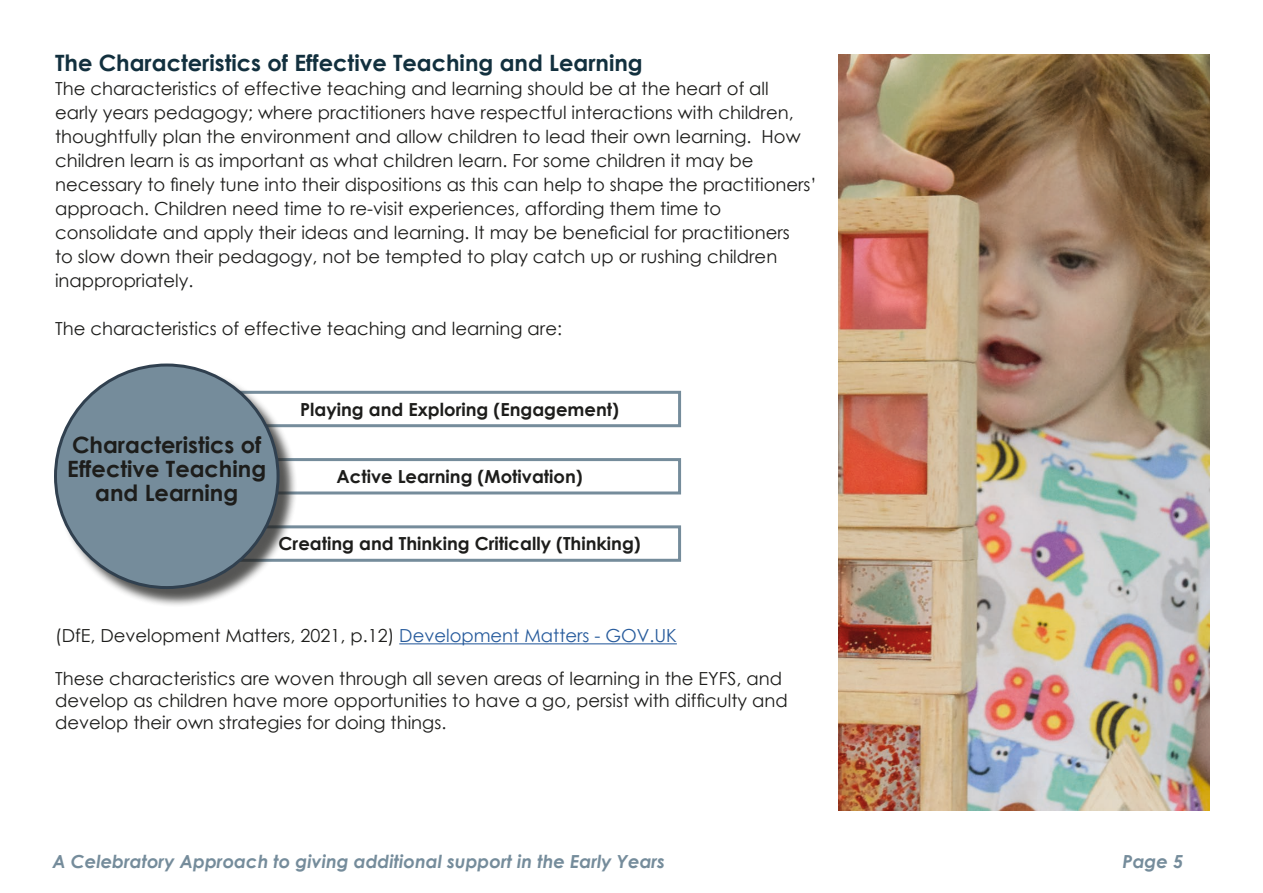
<style>
.page{position:relative;width:1263px;height:893px;background:#fff}
.page>*{position:absolute;margin:0;border:0;box-sizing:border-box;transform-origin:0 0}
.t1{font:700 22.5px "Century Gothic";color:#12303e}
.t2{font:700 22.5px/24px "Century Gothic";color:#1d1d1b;text-align:center}
.t3{font:18px/24px "Century Gothic";color:#1d1d1b}
.t4{font:700 18px "Century Gothic";color:#1d1d1b}
.t5{font:italic 700 18px "Century Gothic";color:#758c9b}
.s1{color:#275b9c}
</style>
<div class="page">
<div style="left:238px;top:391px;width:443px;height:36px;border:3px solid #758c9b"></div>
<div style="left:238px;top:458px;width:443px;height:36px;border:3px solid #758c9b"></div>
<div style="left:238px;top:525px;width:443px;height:37px;border:3px solid #758c9b"></div>
<div style="left:56px;top:366px;width:242px;height:242px;background:#1d1d1b;opacity:.75"></div>
<div style="left:56px;top:365px;width:222px;height:223px;background:#758c9b;border-radius:50%"></div>
<hr style="left:399px;top:643px;width:278px;height:1px;background:#275b9c">
<img style="left:839px;top:54px;width:370px;height:756px">
<p class="t1" style="left:55px;top:46px;width:589px">The Characteristics of Effective Teaching and Learning</p>
<p class="t3" style="left:55px;top:76px;width:763px">The characteristics of effective teaching and learning should be at the heart of all<br>early years pedagogy; where practitioners have respectful interactions with children, thoughtfully plan the environment and allow children to lead their own learning. How children learn is as important as what children learn. For some children it may be necessary to finely tune into their dispositions as this can help to shape the practitioners’ approach. Children need time to re-visit experiences, affording them time to consolidate and apply their ideas and learning. It may be beneficial for practitioners<br>to slow down their pedagogy, not be tempted to play catch up or rushing children inappropriately.</p>
<p class="t3" style="left:55px;top:316px;width:508px">The characteristics of effective teaching and learning are:</p>
<p class="t2" style="left:67px;top:432px;width:200px">Characteristics of<br>Effective Teaching and Learning</p>
<p class="t4" style="left:300px;top:396px;width:320px">Playing and Exploring (Engagement)</p>
<p class="t4" style="left:336px;top:463px;width:248px">Active Learning (Motivation)</p>
<p class="t4" style="left:279px;top:530px;width:364px">Creating and Thinking Critically (Thinking)</p>
<p class="t3" style="left:55px;top:623px;width:623px">(DfE, Development Matters, 2021, p.12) <span class="s1">Development Matters - GOV.UK</span></p>
<p class="t3" style="left:55px;top:668px;width:734px;line-height:21.6px">These characteristics are woven through all seven areas of learning in the EYFS, and develop as children have more opportunities to have a go, persist with difficulty and develop their own strategies for doing things.</p>
<p class="t5" style="left:52px;top:848px;width:614px">A Celebratory Approach to giving additional support in the Early Years</p>
<p class="t5" style="left:1123px;top:848px;width:62px">Page 5</p>
</div>
